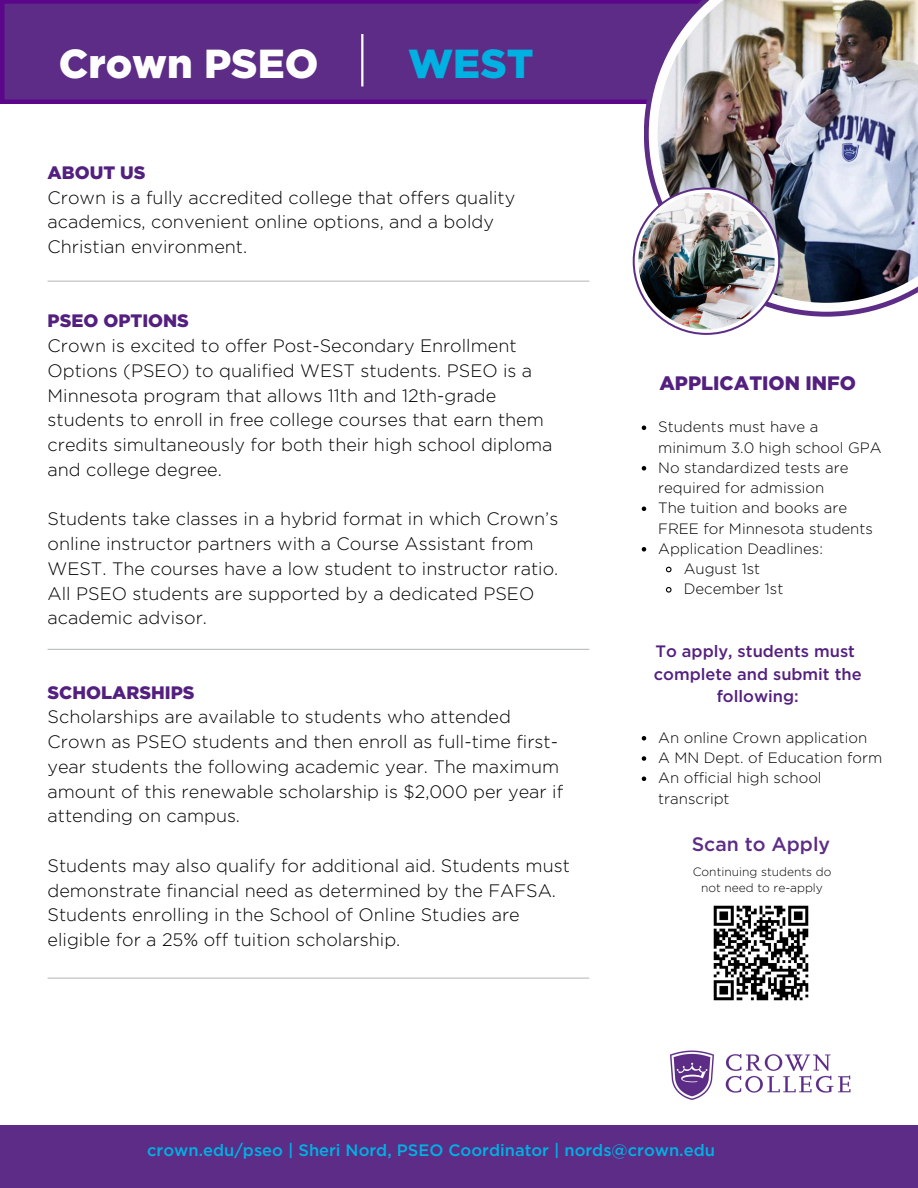
<style>
.page{position:relative;width:918px;height:1188px;background:#fff}
.page>*{position:absolute;margin:0;border:0;box-sizing:border-box;transform-origin:0 0}
.t1{font:900 40.5px "Gotham";color:#fefefe}
.t2{font:900 40.5px "Gotham";color:#00b1e2}
.t3{font:900 19.5px "Gotham";color:#53207f}
.t4{font:500 19.5px "Gotham";color:#5c2c86}
.t5{font:300 18px/24.8px "Gotham";color:#000}
.t6{font:500 16.5px "Gotham";color:#00b1e2}
.t7{font:500 16.5px/22.5px "Gotham";color:#53207f;text-align:center}
.t8{font:300 15px/20.2px "Gotham";color:#000}
.t9{font:300 12px/16px "Gotham";color:#000;text-align:center}
.s1{font-weight:900;color:#53207f}
</style>
<div class="page">
<svg style="left:0;top:0;width:644px;height:104px;background:#5c2886"></svg>
<img style="left:671px;top:1050px;width:180px;height:50px">
<hr style="left:361px;top:34px;width:2px;height:52px;background:#fefefe">
<svg style="left:644px;top:0;width:224px;height:317px;fill:#5c2c86"></svg>
<svg style="left:649px;top:0;width:247px;height:312px"></svg>
<img style="left:658px;top:0;width:260px;height:303px">
<svg style="left:633px;top:187px;width:147px;height:148px"></svg>
<svg style="left:635px;top:189px;width:143px;height:144px"></svg>
<img style="left:638px;top:193px;width:137px;height:136px;border-radius:50%">
<div style="left:0;top:1126px;width:918px;height:62px;background:#5c2c86"></div>
<img style="left:713px;top:905px;width:96px;height:96px">
<hr style="left:48px;top:281px;width:541px;height:1px;background:#bbbcbc">
<hr style="left:48px;top:649px;width:541px;height:1px;background:#bbbcbc">
<hr style="left:48px;top:978px;width:541px;height:1px;background:#bbbcbc">
<svg style="left:642px;top:426px;width:4px;height:4px"></svg>
<svg style="left:642px;top:466px;width:4px;height:5px"></svg>
<svg style="left:642px;top:507px;width:4px;height:4px"></svg>
<svg style="left:642px;top:547px;width:4px;height:5px"></svg>
<svg style="left:665px;top:566px;width:7px;height:7px"></svg>
<svg style="left:665px;top:587px;width:7px;height:6px"></svg>
<svg style="left:642px;top:736px;width:4px;height:5px"></svg>
<svg style="left:642px;top:756px;width:4px;height:5px"></svg>
<svg style="left:642px;top:777px;width:4px;height:4px"></svg>
<p class="t1" style="left:59px;top:39px;width:261px">Crown PSEO</p>
<p class="t2" style="left:408px;top:39px;width:127px">WEST</p>
<h3 class="t5" style="left:48px;top:160px;width:469px"><span class="s1">ABOUT US<br></span>Crown is a fully accredited college that offers quality academics, convenient online options, and a boldy Christian environment.</h3>
<h3 class="t5" style="left:48px;top:309px;width:507px"><span class="s1">PSEO OPTIONS<br></span>Crown is excited to offer Post-Secondary Enrollment Options (PSEO) to qualified WEST students. PSEO is a Minnesota program that allows 11th and 12th-grade students to enroll in free college courses that earn them credits simultaneously for both their high school diploma and college degree.</h3>
<h3 class="t5" style="left:48px;top:507px;width:512px">Students take classes in a hybrid format in which Crown’s online instructor partners with a Course Assistant from WEST. The courses have a low student to instructor ratio.<br>All PSEO students are supported by a dedicated PSEO academic advisor.</h3>
<p class="t5" style="left:48px;top:680px;width:517px"><span class="s1">SCHOLARSHIPS<br></span>Scholarships are available to students who attended Crown as PSEO students and then enroll as full-time first&shy;year students the following academic year. The maximum amount of this renewable scholarship is $2,000 per year if attending on campus.</p>
<p class="t5" style="left:48px;top:853px;width:524px">Students may also qualify for additional aid. Students must demonstrate financial need as determined by the FAFSA.<br>Students enrolling in the School of Online Studies are eligible for a 25% off tuition scholarship.</p>
<h2 class="t3" style="left:659px;top:371px;width:198px">APPLICATION INFO</h2>
<p class="t8" style="left:658px;top:417px;width:225px">Students must have a minimum 3.0 high school GPA</p>
<p class="t8" style="left:658px;top:457px;width:192px">No standardized tests are required for admission</p>
<p class="t8" style="left:658px;top:498px;width:216px">The tuition and books are<br>FREE for Minnesota students</p>
<p class="t8" style="left:658px;top:538px;width:166px">Application Deadlines:</p>
<p class="t8" style="left:684px;top:559px;width:78px">August 1st</p>
<p class="t8" style="left:684px;top:579px;width:101px">December 1st</p>
<h4 class="t7" style="left:654px;top:640px;width:209px">To apply, students must complete and submit the following:</h4>
<p class="t8" style="left:658px;top:727px;width:211px">An online Crown application</p>
<p class="t8" style="left:658px;top:748px;width:226px">A MN Dept. of Education form</p>
<p class="t8" style="left:658px;top:768px;width:165px">An official high school transcript</p>
<h3 class="t4" style="left:692px;top:833px;width:140px">Scan to Apply</h3>
<p class="t9" style="left:693px;top:863px;width:140px">Continuing students do not need to re-apply</p>
<h3 class="t6" style="left:147px;top:1140px;width:569px">crown.edu/pseo | Sheri Nord, PSEO Coordinator | nords@crown.edu</h3>
</div>
